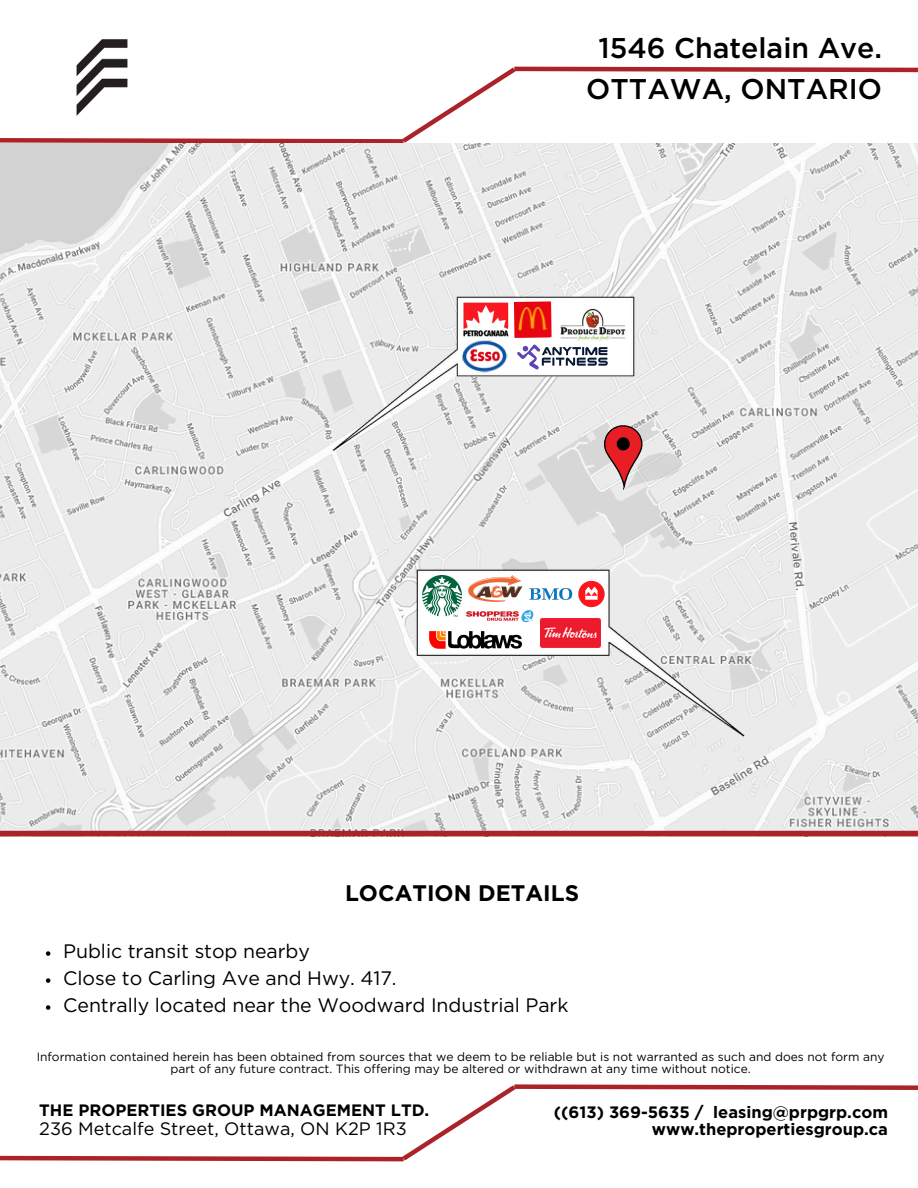
<style>
.page{position:relative;width:918px;height:1188px;background:#fff}
.page>*{position:absolute;margin:0;border:0;box-sizing:border-box;transform-origin:0 0}
.t1{font:500 28.5px/41.7px "Gotham Pro";color:#000;text-align:center}
.t2{font:700 22.5px "Gotham Pro";color:#000}
.t3{font:19.5px "Gotham Pro";letter-spacing:-.005em;color:#000}
.t4{font:18px "Gotham Pro";color:#000}
.t5{font:700 16.5px/16.8px "Gotham Pro";color:#000;text-align:right}
.t6{font:12px/12px "Gotham Pro";color:#000;text-align:center}
.t7{font:500 11.1px "Gotham Pro";color:#727274}
</style>
<div class="page">
<img style="left:79px;top:39px;width:49px;height:24px">
<svg style="left:0;top:63px;width:918px;height:81px"></svg>
<svg style="left:0;top:1084px;width:918px;height:78px"></svg>
<img style="left:0;top:144px;width:918px;height:693px">
<svg style="left:603px;top:423px;width:80px;height:67px;background:#dbd1d1"></svg>
<img style="left:404px;top:560px;width:355px;height:185px">
<img style="left:327px;top:293px;width:311px;height:170px">
<img style="left:514px;top:301px;width:38px;height:37px">
<img style="left:462px;top:340px;width:46px;height:33px">
<div style="left:0;top:831px;width:918px;height:5px;background:#ab2328"></div>
<img style="left:459px;top:301px;width:52px;height:36px">
<img style="left:514px;top:342px;width:98px;height:28px">
<img style="left:558px;top:307px;width:68px;height:36px">
<img style="left:429px;top:632px;width:93px;height:17px">
<img style="left:422px;top:576px;width:40px;height:40px">
<img style="left:468px;top:576px;width:54px;height:26px">
<img style="left:540px;top:619px;width:61px;height:29px">
<img style="left:529px;top:580px;width:76px;height:28px">
<img style="left:462px;top:606px;width:74px;height:20px">
<svg style="left:46px;top:951px;width:4px;height:5px"></svg>
<svg style="left:46px;top:978px;width:4px;height:5px"></svg>
<svg style="left:46px;top:1005px;width:4px;height:5px"></svg>
<p class="t1" style="left:586px;top:29px;width:297px">1546 Chatelain Ave.<br>OTTAWA, ONTARIO</p>
<h2 class="t7" style="left:222px;top:511px;width:67px;rotate:-31deg">Carling Ave</h2>
<p class="t2" style="left:345px;top:884px;width:236px">LOCATION DETAILS</p>
<p class="t3" style="left:63px;top:944px;width:248px">Public transit stop nearby</p>
<p class="t3" style="left:63px;top:971px;width:335px">Close to Carling Ave and Hwy. 417.</p>
<p class="t3" style="left:63px;top:998px;width:507px">Centrally located near the Woodward Industrial Park</p>
<p class="t7" style="left:797px;top:521px;width:70px;rotate:84deg">Merivale Rd.</p>
<p class="t7" style="left:710px;top:789px;width:67px;rotate:-31deg">Baseline Rd</p>
<p class="t6" style="left:37px;top:1051px;width:849px">Information contained herein has been obtained from sources that we deem to be reliable but is not warranted as such and does not form any part of any future contract. This offering may be altered or withdrawn at any time without notice.</p>
<h1 class="t5" style="left:39px;top:1103px;width:392px">THE PROPERTIES GROUP MANAGEMENT LTD.</h1>
<h1 class="t4" style="left:39px;top:1122px;width:369px">236 Metcalfe Street, Ottawa, ON K2P 1R3</h1>
<p class="t5" style="left:554px;top:1105px;width:336px">((613) 369-5635 / leasing@prpgrp.com www.thepropertiesgroup.ca</p>
</div>
